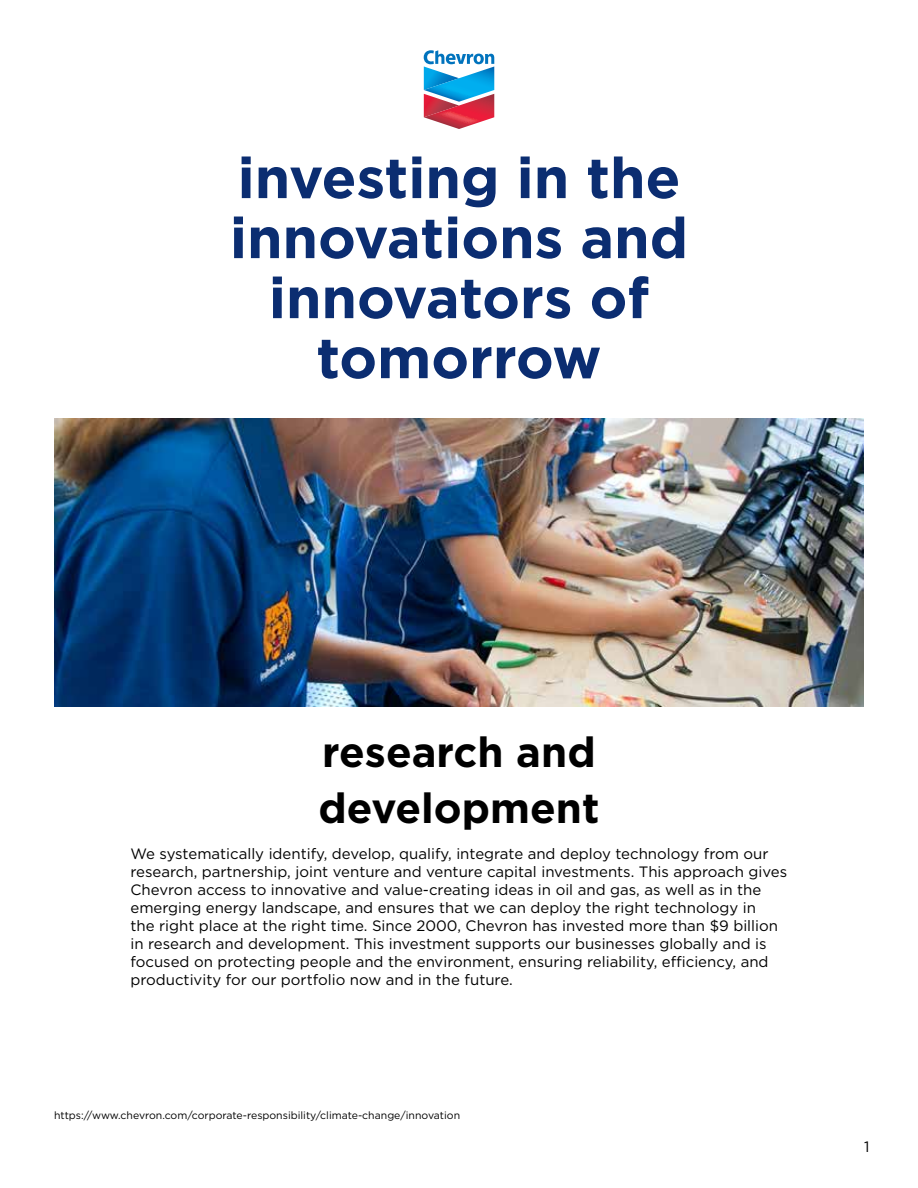
<style>
.page{position:relative;width:918px;height:1188px;background:#fff}
.page>*{position:absolute;margin:0;border:0;box-sizing:border-box;transform-origin:0 0}
.t1{font:700 57px/60px "Gotham";color:#0b2d71;text-align:center}
.t2{font:700 42px/55.5px "Gotham";color:#000}
.t3{font:15px/18px "Gotham";color:#000}
.t4{font:10.5px "Gotham";color:#000}
</style>
<div class="page">
<svg style="left:424px;top:50px;width:70px;height:79px"></svg>
<img style="left:54px;top:419px;width:810px;height:288px">
<h1 class="t1" style="left:230px;top:148px;width:460px">investing in the innovations and innovators of tomorrow</h1>
<h2 class="t2" style="left:319px;top:724px;width:282px">research and development</h2>
<p class="t3" style="left:130px;top:844px;width:658px">We systematically identify, develop, qualify, integrate and deploy technology from our research, partnership, joint venture and venture capital investments. This approach gives Chevron access to innovative and value-creating ideas in oil and gas, as well as in the emerging energy landscape, and ensures that we can deploy the right technology in<br>the right place at the right time. Since 2000, Chevron has invested more than $9 billion in research and development. This investment supports our businesses globally and is focused on protecting people and the environment, ensuring reliability, efficiency, and productivity for our portfolio now and in the future.</p>
<p class="t4" style="left:54px;top:1109px;width:408px">https://www.chevron.com/corporate-responsibility/climate-change/innovation</p>
<p class="t3" style="left:864px;top:1137px;width:7px">1</p>
</div>
